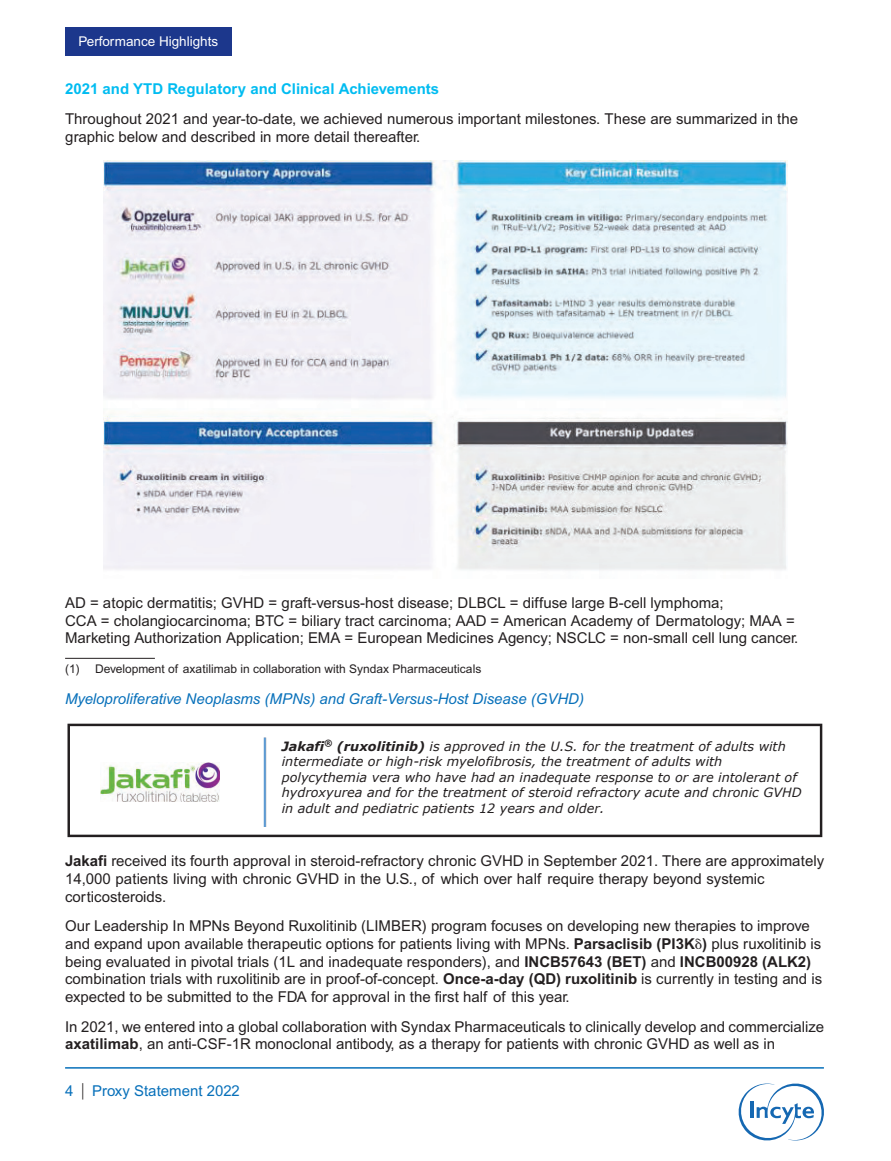
<style>
.page{position:relative;width:891px;height:1161px;background:#fff}
.page>*{position:absolute;margin:0;border:0;box-sizing:border-box;transform-origin:0 0}
.t1{font:15px/17.7px "Arial MT Pro";color:#231f20}
.t2{font:italic 15px "Arial MT Pro";color:#0770ba}
.t3{font:700 15px "Arial MT Pro";color:#00bcf1}
.t4{font:15px "Arial MT Pro";color:#0770ba}
.t5{font:13.5px "Arial MT Pro";color:#fff}
.t6{font:italic 12.75px/15.6px "Verdana";color:#231f20}
.t7{font:12px "Arial MT Pro";color:#231f20}
.s1{font-weight:700}
.s2{font-family:"Universal Std Greekw Math Pi"}
.s3{font-weight:700;font-size:18px;color:#231f20}
</style>
<div class="page">
<div style="left:65px;top:27px;width:167px;height:28px;background:#1c378c"></div>
<img style="left:103px;top:161px;width:684px;height:409px">
<hr style="left:65px;top:658px;width:90px;height:1px;background:#231f20">
<svg style="left:68px;top:724px;width:754px;height:113px"></svg>
<img style="left:101px;top:762px;width:119px;height:40px">
<hr style="left:65px;top:1067px;width:759px;height:2px;background:#0770ba">
<svg style="left:739px;top:1084px;width:85px;height:56px"></svg>
<p class="t5" style="left:79px;top:37px;width:141px">Performance Highlights</p>
<p class="t3" style="left:65px;top:84px;width:376px">2021 and YTD Regulatory and Clinical Achievements</p>
<p class="t1" style="left:65px;top:111px;width:735px">Throughout 2021 and year-to-date, we achieved numerous important milestones. These are summarized in the graphic below and described in more detail thereafter.</p>
<p class="t1" style="left:65px;top:595px;width:735px">AD = atopic dermatitis; GVHD = graft-versus-host disease; DLBCL = diffuse large B-cell lymphoma;<br>CCA = cholangiocarcinoma; BTC = biliary tract carcinoma; AAD = American Academy of Dermatology; MAA =<br>Marketing Authorization Application; EMA = European Medicines Agency; NSCLC = non-small cell lung cancer.</p>
<p class="t7" style="left:65px;top:664px;width:418px">(1) Development of axatilimab in collaboration with Syndax Pharmaceuticals</p>
<p class="t2" style="left:65px;top:693px;width:520px">Myeloproliferative Neoplasms (MPNs) and Graft-Versus-Host Disease (GVHD)</p>
<p class="t6" style="left:282px;top:738px;width:521px"><span class="s1">Jakafi</span><sup>®</sup> <span class="s1">(ruxolitinib)</span> is approved in the U.S. for the treatment of adults with intermediate or high-risk myelofibrosis, the treatment of adults with polycythemia vera who have had an inadequate response to or are intolerant of hydroxyurea and for the treatment of steroid refractory acute and chronic GVHD in adult and pediatric patients 12 years and older.</p>
<p class="t1" style="left:65px;top:854px;width:761px"><span class="s1">Jakafi</span> received its fourth approval in steroid-refractory chronic GVHD in September 2021. There are approximately<br>14,000 patients living with chronic GVHD in the U.S., of which over half require therapy beyond systemic corticosteroids.</p>
<p class="t1" style="left:65px;top:919px;width:759px">Our Leadership In MPNs Beyond Ruxolitinib (LIMBER) program focuses on developing new therapies to improve and expand upon available therapeutic options for patients living with MPNs. <span class="s1">Parsaclisib (PI3K</span><span class="s2">δ</span><span class="s1">)</span> plus ruxolitinib is being evaluated in pivotal trials (1L and inadequate responders), and <span class="s1">INCB57643 (BET)</span> and <span class="s1">INCB00928 (ALK2) </span>combination trials with ruxolitinib are in proof-of-concept. <span class="s1">Once-a-day (QD) ruxolitinib</span> is currently in testing and is expected to be submitted to the FDA for approval in the first half of this year.</p>
<p class="t1" style="left:65px;top:1019px;width:761px">In 2021, we entered into a global collaboration with Syndax Pharmaceuticals to clinically develop and commercialize <span class="s1">axatilimab</span>, an anti-CSF-1R monoclonal antibody, as a therapy for patients with chronic GVHD as well as in</p>
<p class="t4" style="left:65px;top:1085px;width:176px">4 <span class="s3">|</span> Proxy Statement 2022</p>
</div>
